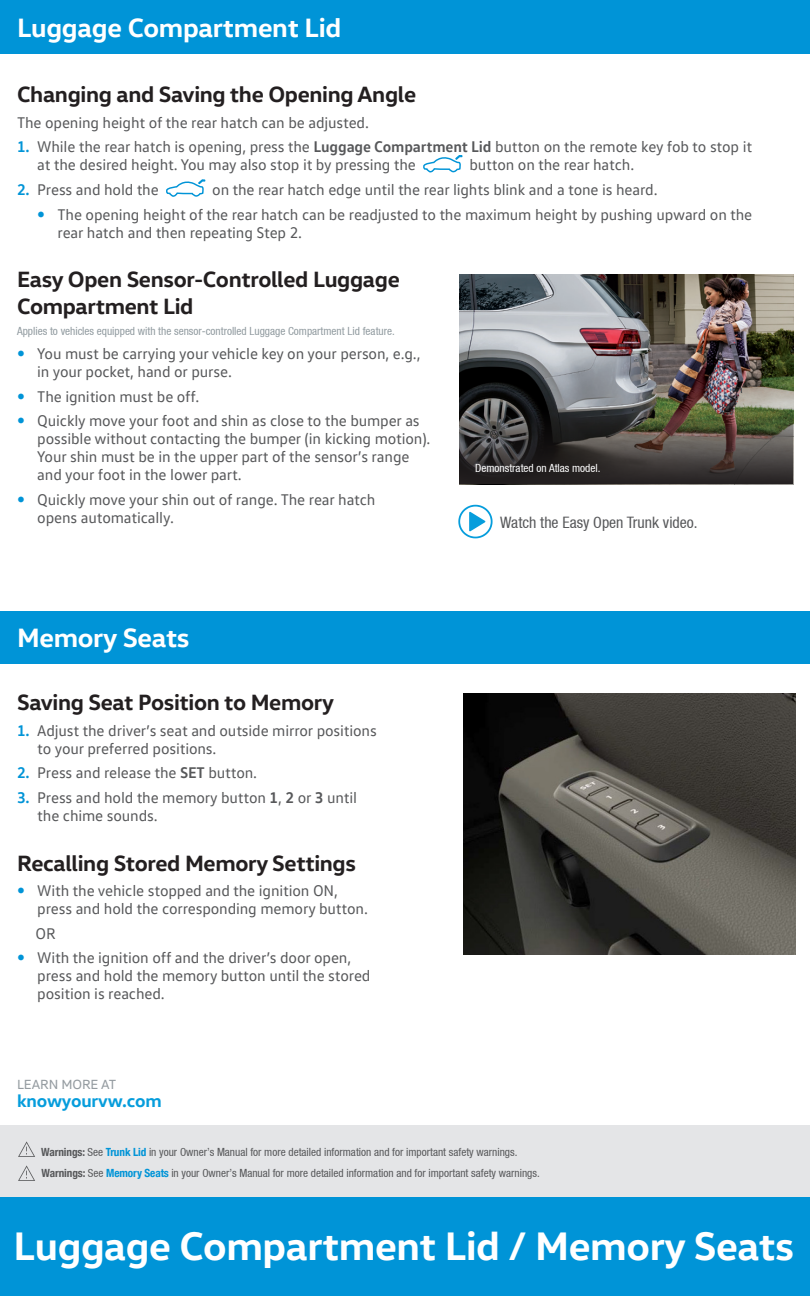
<style>
.page{position:relative;width:810px;height:1296px;background:#fff}
.page>*{position:absolute;margin:0;border:0;box-sizing:border-box;transform-origin:0 0}
.t1{font:700 40.5px "VW Head";letter-spacing:-.01em;color:#fff}
.headers_w__subheader{font:700 27px "VW Head";letter-spacing:-.01em;color:#fff}
.Best_Subheaders{font:700 22.5px/27px "VW Head";letter-spacing:-.015em;color:#231f20}
.t2{font:700 18px "VW Head";letter-spacing:-.01em;color:#069ddc}
.body_copy-smaller_fo{font:15.75px/18px "VW Text";letter-spacing:-.01em;color:#57585a}
.Small_Content{font:15.75px "Helvetica 57 Condensed Helvetica 57 Condensed";color:#57585a}
.QSG-Body_Copy{font:15.75px "VW Text";color:#57585a}
.t3{font:13.5px "VW Head";letter-spacing:-.01em;color:#959ca1}
.warning_text{font:11.25px "Helvetica 57 Condensed Helvetica 57 Condensed";color:#57585a}
.notes{font:11.25px "Helvetica 57 Condensed Helvetica 57 Condensed";color:#919ba0}
.Small_Content-2{font:condensed 11.25px "Helvetica Neue LT";color:#fff}
.s1{font-weight:700;color:#0094d7}
.s2{font-weight:700}
.s3{font-family:"Helvetica 57 Condensed Helvetica 57 Condensed";color:#0094d7}
.s4{font-family:"Helvetica Neue LT Com";font-weight:700;font-stretch:condensed}
.s5{font-family:"Helvetica Neue LT Com";font-weight:700;font-stretch:condensed;color:#0094d7}
</style>
<div class="page">
<div style="left:0;top:1197px;width:810px;height:99px;background:#0094d7"></div>
<div style="left:0;top:1125px;width:810px;height:72px;background:#e4e5e7"></div>
<svg style="left:18px;top:1141px;width:17px;height:16px"></svg>
<svg style="left:18px;top:1165px;width:17px;height:16px"></svg>
<div style="left:0;top:612px;width:810px;height:52px;background:#0094d7"></div>
<img style="left:463px;top:694px;width:333px;height:260px">
<img style="left:460px;top:275px;width:333px;height:133px">
<div style="left:0;top:0;width:810px;height:54px;background:#0094d7"></div>
<svg style="left:423px;top:155px;width:39px;height:18px"></svg>
<svg style="left:166px;top:179px;width:39px;height:18px"></svg>
<svg style="left:459px;top:408px;width:334px;height:76px;background:#403d37"></svg>
<svg style="left:458px;top:505px;width:35px;height:33px"></svg>
<p class="headers_w__subheader" style="left:17px;top:10px;width:326px">Luggage Compartment Lid</p>
<p class="Best_Subheaders" style="left:17px;top:80px;width:401px">Changing and Saving the Opening Angle</p>
<p class="body_copy-smaller_fo" style="left:17px;top:113px;width:353px">The opening height of the rear hatch can be adjusted.</p>
<p class="body_copy-smaller_fo" style="left:37px;top:137px;width:716px;text-indent:-20px"><span class="s1">1.</span> While the rear hatch is opening, press the <span class="s2">Luggage Compartment Lid</span> button on the remote key fob to stop it at the desired height. You may also stop it by pressing the</p>
<p class="body_copy-smaller_fo" style="left:469px;top:155px;width:166px">button on the rear hatch.</p>
<p class="body_copy-smaller_fo" style="left:17px;top:180px;width:143px"><span class="s1">2.</span> Press and hold the</p>
<p class="body_copy-smaller_fo" style="left:212px;top:180px;width:447px">on the rear hatch edge until the rear lights blink and a tone is heard.</p>
<p class="body_copy-smaller_fo" style="left:58px;top:205px;width:696px;text-indent:-20px"><span class="s3">•</span> The opening height of the rear hatch can be readjusted to the maximum height by pushing upward on the rear hatch and then repeating Step 2.</p>
<p class="Best_Subheaders" style="left:17px;top:265px;width:384px">Easy Open Sensor-Controlled Luggage<br>Compartment Lid</p>
<p class="notes" style="left:17px;top:324px;width:379px">Applies to vehicles equipped with the sensor-controlled Luggage Compartment Lid feature.</p>
<p class="body_copy-smaller_fo" style="left:37px;top:345px;width:385px;text-indent:-20px"><span class="s3">•</span> You must be carrying your vehicle key on your person, e.g., in your pocket, hand or purse.</p>
<p class="body_copy-smaller_fo" style="left:17px;top:387px;width:184px"><span class="s3">•</span> The ignition must be off.</p>
<p class="body_copy-smaller_fo" style="left:37px;top:412px;width:395px;text-indent:-20px"><span class="s3">•</span> Quickly move your foot and shin as close to the bumper as possible without contacting the bumper (in kicking motion).<br>Your shin must be in the upper part of the sensor’s range and your foot in the lower part.</p>
<p class="body_copy-smaller_fo" style="left:37px;top:490px;width:340px;text-indent:-20px"><span class="s3">•</span> Quickly move your shin out of range. The rear hatch opens automatically.</p>
<p class="Small_Content-2" style="left:475px;top:461px;width:127px">Demonstrated on Atlas model.</p>
<p class="Small_Content" style="left:500px;top:513px;width:199px">Watch the Easy Open Trunk video.</p>
<p class="headers_w__subheader" style="left:17px;top:620px;width:174px">Memory Seats</p>
<p class="Best_Subheaders" style="left:17px;top:688px;width:318px">Saving Seat Position to Memory</p>
<p class="body_copy-smaller_fo" style="left:37px;top:721px;width:341px;text-indent:-20px"><span class="s1">1.</span> Adjust the driver’s seat and outside mirror positions to your preferred positions.</p>
<p class="body_copy-smaller_fo" style="left:17px;top:764px;width:242px"><span class="s1">2.</span> Press and release the <span class="s2">SET</span> button.</p>
<p class="body_copy-smaller_fo" style="left:37px;top:788px;width:321px;text-indent:-20px"><span class="s1">3.</span> Press and hold the memory button <span class="s2">1</span>, <span class="s2">2</span> or <span class="s2">3</span> until the chime sounds.</p>
<p class="Best_Subheaders" style="left:17px;top:849px;width:340px">Recalling Stored Memory Settings</p>
<p class="body_copy-smaller_fo" style="left:37px;top:881px;width:332px;text-indent:-20px"><span class="s3">•</span> With the vehicle stopped and the ignition ON, press and hold the corresponding memory button.</p>
<p class="QSG-Body_Copy" style="left:36px;top:923px;width:22px">OR</p>
<p class="body_copy-smaller_fo" style="left:37px;top:948px;width:335px;text-indent:-20px"><span class="s3">•</span> With the ignition off and the driver’s door open, press and hold the memory button until the stored position is reached.</p>
<p class="t3" style="left:17px;top:1076px;width:101px">LEARN MORE AT</p>
<p class="t2" style="left:17px;top:1089px;width:146px">knowyourvw.com</p>
<p class="warning_text" style="left:41px;top:1145px;width:478px"><span class="s4">Warnings:</span> See <span class="s5">Trunk Lid</span> in your Owner’s Manual for more detailed information and for important safety warnings.</p>
<p class="warning_text" style="left:42px;top:1167px;width:500px"><span class="s4">Warnings:</span> See <span class="s5">Memory Seats</span> in your Owner’s Manual for more detailed information and for important safety warnings.</p>
<p class="t1" style="left:14px;top:1220px;width:782px">Luggage Compartment Lid / Memory Seats</p>
</div>
